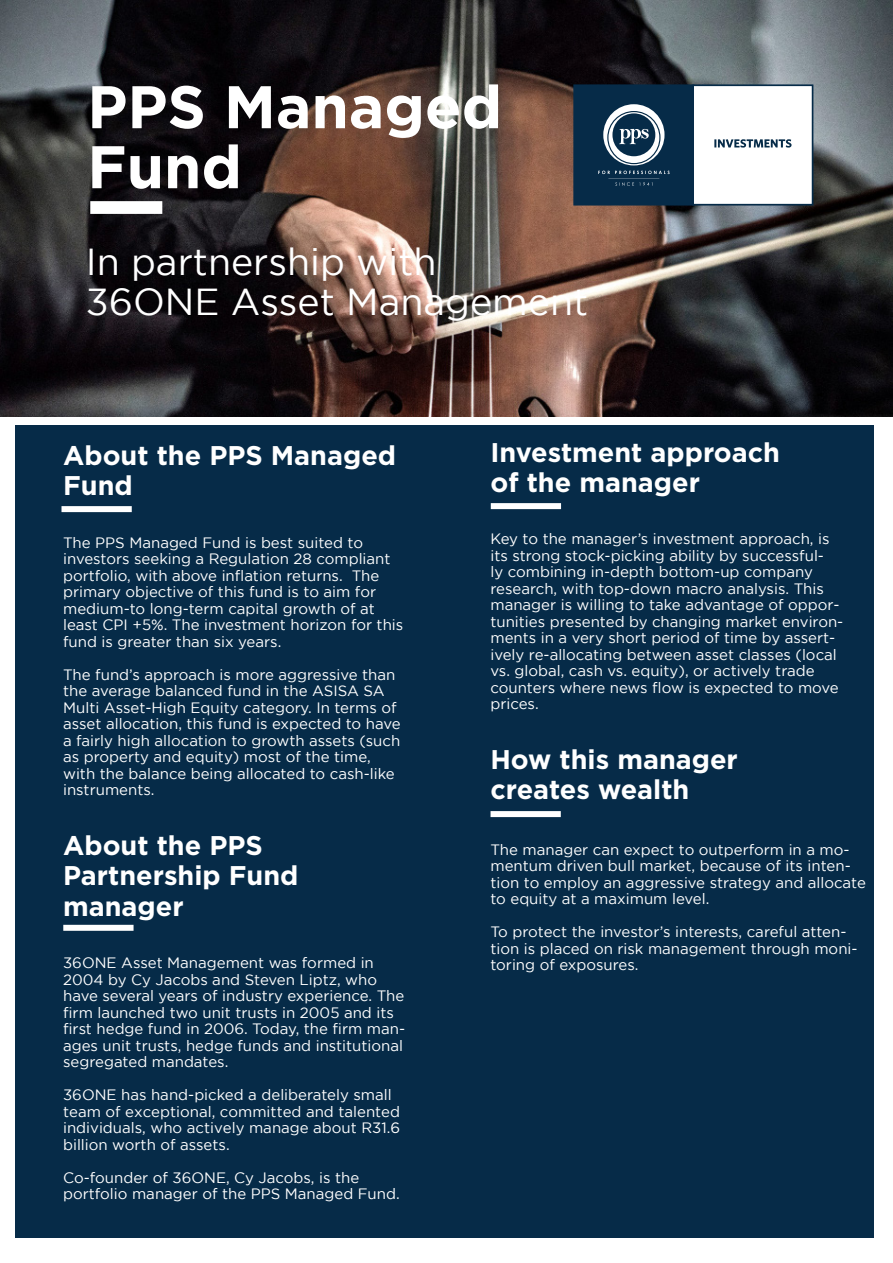
<style>
.page{position:relative;width:893px;height:1263px;background:#fff}
.page>*{position:absolute;margin:0;border:0;box-sizing:border-box;transform-origin:0 0}
.t1{font:700 60px/60px "Gotham";color:#fff}
.t2{font:37.5px/40.5px "Gotham";color:#fff}
.t3{font:700 27px/30.2px "Gotham";color:#fff}
.t4{font:15px/16.5px "Gotham";color:#fff}
</style>
<div class="page">
<img style="left:0;top:0;width:893px;height:417px">
<div style="left:90px;top:201px;width:72px;height:13px;background:#fff"></div>
<div style="left:573px;top:84px;width:121px;height:122px;background:#062b48;border:2px solid #062b48"></div>
<div style="left:692px;top:84px;width:121px;height:122px;background:#fff;border:2px solid #062b48"></div>
<svg style="left:598px;top:171px;width:72px;height:15px"></svg>
<svg style="left:603px;top:104px;width:61px;height:61px"></svg>
<svg style="left:714px;top:139px;width:77px;height:9px"></svg>
<div style="left:16px;top:425px;width:858px;height:812px;background:#062b48"></div>
<div style="left:61px;top:506px;width:71px;height:6px;background:#fff"></div>
<div style="left:63px;top:925px;width:71px;height:6px;background:#fff"></div>
<div style="left:491px;top:503px;width:70px;height:6px;background:#fff"></div>
<div style="left:490px;top:811px;width:71px;height:6px;background:#fff"></div>
<p class="t1" style="left:87px;top:75px;width:416px">PPS Managed<br>Fund</p>
<p class="t2" style="left:86px;top:241px;width:504px">In partnership with<br>36ONE Asset Management</p>
<p class="t3" style="left:63px;top:439px;width:334px">About the PPS Managed<br>Fund</p>
<p class="t4" style="left:63px;top:534px;width:342px">The PPS Managed Fund is best suited to investors seeking a Regulation 28 compliant portfolio, with above inflation returns. The primary objective of this fund is to aim for medium-to long-term capital growth of at least CPI +5%. The investment horizon for this fund is greater than six years.</p>
<p class="t4" style="left:63px;top:666px;width:339px">The fund’s approach is more aggressive than the average balanced fund in the ASISA SA Multi Asset-High Equity category. In terms of asset allocation, this fund is expected to have a fairly high allocation to growth assets (such as property and equity) most of the time, with the balance being allocated to cash-like instruments.</p>
<p class="t3" style="left:63px;top:830px;width:237px">About the PPS<br>Partnership Fund manager</p>
<p class="t4" style="left:63px;top:954px;width:344px">36ONE Asset Management was formed in 2004 by Cy Jacobs and Steven Liptz, who have several years of industry experience. The firm launched two unit trusts in 2005 and its first hedge fund in 2006. Today, the firm man&shy;ages unit trusts, hedge funds and institutional segregated mandates.</p>
<p class="t4" style="left:63px;top:1086px;width:339px">36ONE has hand-picked a deliberately small team of exceptional, committed and talented individuals, who actively manage about R31.6 billion worth of assets.</p>
<p class="t4" style="left:63px;top:1169px;width:338px">Co-founder of 36ONE, Cy Jacobs, is the portfolio manager of the PPS Managed Fund.</p>
<p class="t3" style="left:490px;top:437px;width:291px">Investment approach of the manager</p>
<p class="t4" style="left:490px;top:531px;width:354px">Key to the manager’s investment approach, is its strong stock-picking ability by successful-<br>ly combining in-depth bottom-up company research, with top-down macro analysis. This manager is willing to take advantage of oppor&shy;tunities presented by changing market environ&shy;ments in a very short period of time by assert&shy;ively re-allocating between asset classes (local vs. global, cash vs. equity), or actively trade counters where news flow is expected to move prices.</p>
<p class="t3" style="left:490px;top:744px;width:249px">How this manager creates wealth</p>
<p class="t4" style="left:490px;top:841px;width:377px">The manager can expect to outperform in a mo&shy;mentum driven bull market, because of its inten&shy;tion to employ an aggressive strategy and allocate to equity at a maximum level.</p>
<p class="t4" style="left:490px;top:924px;width:369px">To protect the investor’s interests, careful atten&shy;tion is placed on risk management through moni&shy;toring of exposures.</p>
</div>
